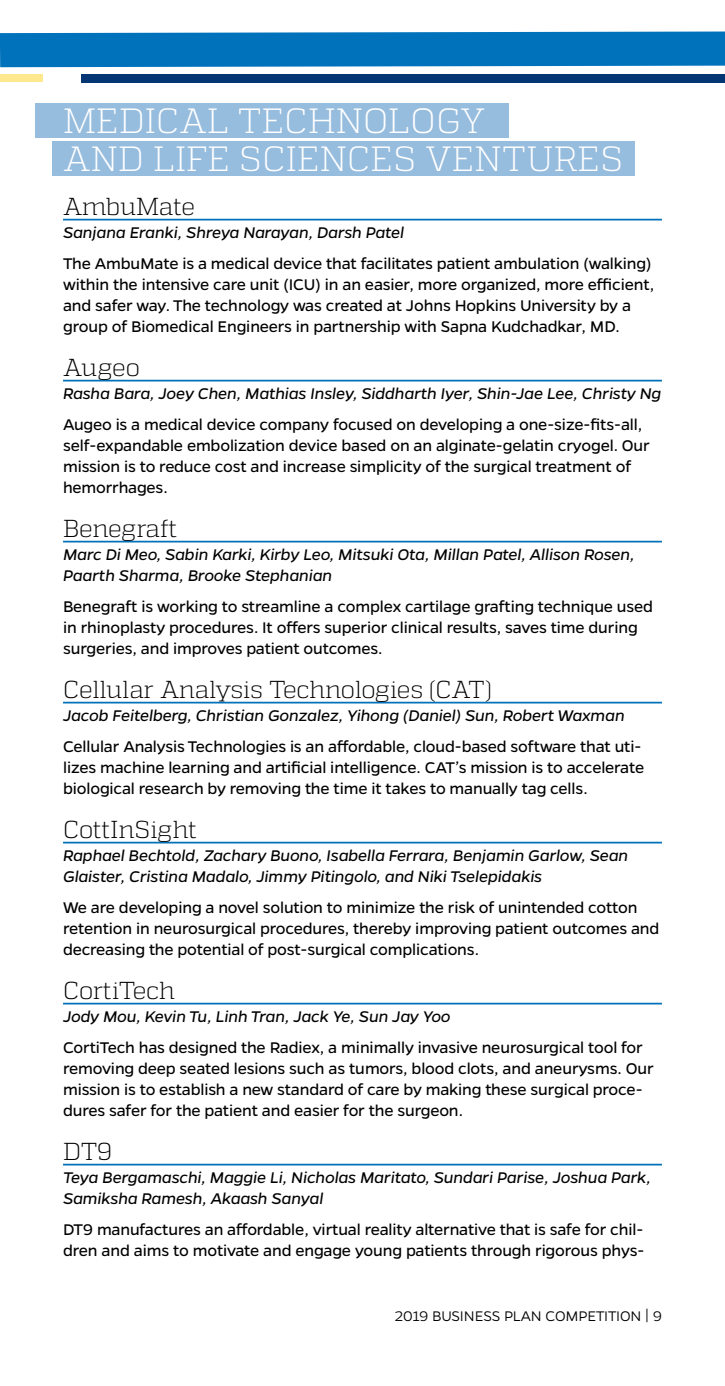
<style>
.page{position:relative;width:725px;height:1386px;background:#fff}
.page>*{position:absolute;margin:0;border:0;box-sizing:border-box;transform-origin:0 0}
.t1{font:300 35px/38.5px "Quadon";letter-spacing:.005em;color:#fff}
.t2{font:300 24.5px "Quadon";letter-spacing:-.015em;color:#000}
.t3{font:17.5px/21px "Gentona";letter-spacing:-.01em;color:#000}
.t4{font:italic 17.5px/21px "Gentona";letter-spacing:-.01em;color:#000}
.t5{font:300 15.75px "Gentona";letter-spacing:-.01em;color:#000}
</style>
<div class="page">
<div style="left:0;top:75px;width:42px;height:7px;background:#ffe98f"></div>
<div style="left:0;top:32px;width:724px;height:35px;background:#0072bc"></div>
<div style="left:35px;top:103px;width:473px;height:34px;background:#96bcde"></div>
<div style="left:52px;top:142px;width:582px;height:34px;background:#96bcde"></div>
<div style="left:81px;top:75px;width:643px;height:8px;background:#043673"></div>
<hr style="left:63px;top:219px;width:599px;height:1px;background:#0072bc">
<hr style="left:63px;top:380px;width:599px;height:1px;background:#0072bc">
<hr style="left:63px;top:541px;width:599px;height:1px;background:#0072bc">
<hr style="left:63px;top:702px;width:599px;height:1px;background:#0072bc">
<hr style="left:63px;top:842px;width:599px;height:1px;background:#0072bc">
<hr style="left:63px;top:1003px;width:599px;height:1px;background:#0072bc">
<hr style="left:63px;top:1164px;width:599px;height:1px;background:#0072bc">
<h1 class="t1" style="left:63px;top:101px;width:561px">MEDICAL TECHNOLOGY<br>AND LIFE SCIENCES VENTURES</h1>
<h2 class="t2" style="left:63px;top:193px;width:133px">AmbuMate</h2>
<p class="t4" style="left:63px;top:222px;width:342px">Sanjana Eranki, Shreya Narayan, Darsh Patel</p>
<p class="t3" style="left:63px;top:253px;width:592px">The AmbuMate is a medical device that facilitates patient ambulation (walking) within the intensive care unit (ICU) in an easier, more organized, more efficient, and safer way. The technology was created at Johns Hopkins University by a group of Biomedical Engineers in partnership with Sapna Kudchadkar, MD.</p>
<h2 class="t2" style="left:63px;top:354px;width:78px">Augeo</h2>
<p class="t4" style="left:63px;top:383px;width:599px">Rasha Bara, Joey Chen, Mathias Insley, Siddharth Iyer, Shin-Jae Lee, Christy Ng</p>
<p class="t3" style="left:63px;top:414px;width:588px">Augeo is a medical device company focused on developing a one-size-fits-all, self-expandable embolization device based on an alginate-gelatin cryogel. Our mission is to reduce cost and increase simplicity of the surgical treatment of hemorrhages.</p>
<h2 class="t2" style="left:63px;top:515px;width:116px">Benegraft</h2>
<p class="t4" style="left:63px;top:544px;width:573px">Marc Di Meo, Sabin Karki, Kirby Leo, Mitsuki Ota, Millan Patel, Allison Rosen,<br>Paarth Sharma, Brooke Stephanian</p>
<p class="t3" style="left:63px;top:596px;width:591px">Benegraft is working to streamline a complex cartilage grafting technique used in rhinoplasty procedures. It offers superior clinical results, saves time during surgeries, and improves patient outcomes.</p>
<h2 class="t2" style="left:63px;top:676px;width:430px">Cellular Analysis Technologies (CAT)</h2>
<p class="t4" style="left:63px;top:705px;width:563px">Jacob Feitelberg, Christian Gonzalez, Yihong (Daniel) Sun, Robert Waxman</p>
<p class="t3" style="left:63px;top:736px;width:582px">Cellular Analysis Technologies is an affordable, cloud-based software that uti&shy;lizes machine learning and artificial intelligence. CAT’s mission is to accelerate biological research by removing the time it takes to manually tag cells.</p>
<h2 class="t2" style="left:63px;top:816px;width:136px">CottInSight</h2>
<p class="t4" style="left:63px;top:845px;width:566px">Raphael Bechtold, Zachary Buono, Isabella Ferrara, Benjamin Garlow, Sean<br>Glaister, Cristina Madalo, Jimmy Pitingolo, and Niki Tselepidakis</p>
<p class="t3" style="left:63px;top:897px;width:597px">We are developing a novel solution to minimize the risk of unintended cotton retention in neurosurgical procedures, thereby improving patient outcomes and decreasing the potential of post-surgical complications.</p>
<h2 class="t2" style="left:63px;top:977px;width:114px">CortiTech</h2>
<p class="t4" style="left:63px;top:1006px;width:389px">Jody Mou, Kevin Tu, Linh Tran, Jack Ye, Sun Jay Yoo</p>
<p class="t3" style="left:63px;top:1037px;width:592px">CortiTech has designed the Radiex, a minimally invasive neurosurgical tool for removing deep seated lesions such as tumors, blood clots, and aneurysms. Our mission is to establish a new standard of care by making these surgical proce&shy;dures safer for the patient and easier for the surgeon.</p>
<h2 class="t2" style="left:63px;top:1138px;width:51px">DT9</h2>
<p class="t4" style="left:63px;top:1167px;width:589px">Teya Bergamaschi, Maggie Li, Nicholas Maritato, Sundari Parise, Joshua Park,<br>Samiksha Ramesh, Akaash Sanyal</p>
<p class="t3" style="left:63px;top:1219px;width:582px">DT9 manufactures an affordable, virtual reality alternative that is safe for chil&shy;dren and aims to motivate and engage young patients through rigorous phys-</p>
<p class="t5" style="left:395px;top:1307px;width:268px">2019 BUSINESS PLAN COMPETITION | 9</p>
</div>
